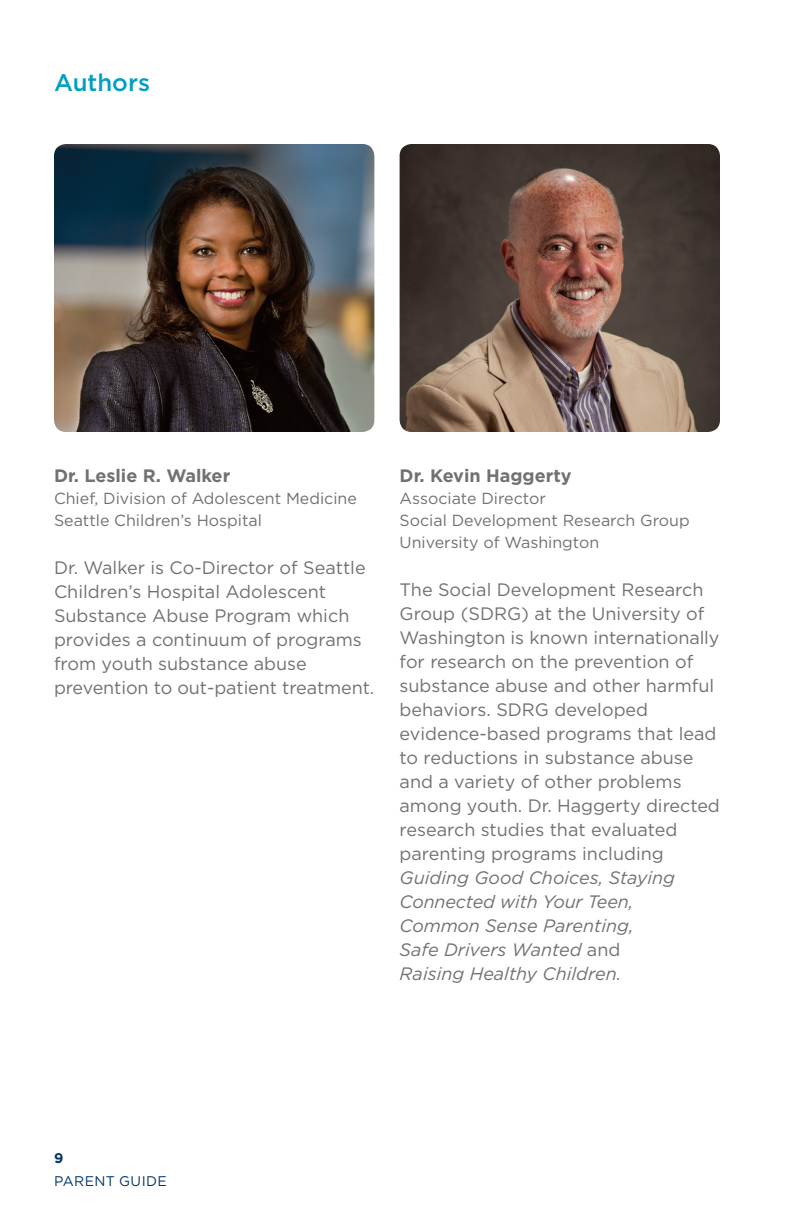
<style>
.page{position:relative;width:792px;height:1224px;background:#fff}
.page>*{position:absolute;margin:0;border:0;box-sizing:border-box;transform-origin:0 0}
.t1{font:500 24px "Gotham";color:#009fc3}
.t2{font:18px/24px "Gotham";color:#717074}
.t3{font:700 18px "Gotham";color:#717074}
.t4{font:16px "Gotham";color:#717074}
.t5{font:14px "Gotham";letter-spacing:.03em;color:#003667}
.t6{font:700 14px "Gotham";color:#003667}
.s1{font-style:italic}
</style>
<div class="page">
<img style="left:54px;top:144px;width:320px;height:288px">
<img style="left:400px;top:144px;width:320px;height:288px">
<p class="t1" style="left:54px;top:67px;width:97px">Authors</p>
<p class="t3" style="left:54px;top:464px;width:178px">Dr. Leslie R. Walker</p>
<p class="t4" style="left:54px;top:488px;width:304px">Chief, Division of Adolescent Medicine</p>
<p class="t4" style="left:54px;top:510px;width:209px">Seattle Children’s Hospital</p>
<p class="t2" style="left:54px;top:556px;width:322px">Dr. Walker is Co-Director of Seattle Children’s Hospital Adolescent Substance Abuse Program which provides a continuum of programs from youth substance abuse prevention to out-patient treatment.</p>
<p class="t3" style="left:400px;top:464px;width:174px">Dr. Kevin Haggerty</p>
<p class="t4" style="left:400px;top:488px;width:148px">Associate Director</p>
<p class="t4" style="left:400px;top:510px;width:292px">Social Development Research Group</p>
<p class="t4" style="left:400px;top:532px;width:201px">University of Washington</p>
<p class="t2" style="left:400px;top:578px;width:322px">The Social Development Research<br>Group (SDRG) at the University of<br>Washington is known internationally for research on the prevention of substance abuse and other harmful behaviors. SDRG developed evidence-based programs that lead to reductions in substance abuse and a variety of other problems among youth. Dr. Haggerty directed research studies that evaluated parenting programs including<br><span class="s1">Guiding Good Choices, Staying<br>Connected with Your Teen,<br>Common Sense Parenting,<br>Safe Drivers Wanted</span> and<br><span class="s1">Raising Healthy Children.</span></p>
<p class="t6" style="left:54px;top:1149px;width:11px">9</p>
<p class="t5" style="left:54px;top:1172px;width:114px">PARENT GUIDE</p>
</div>
